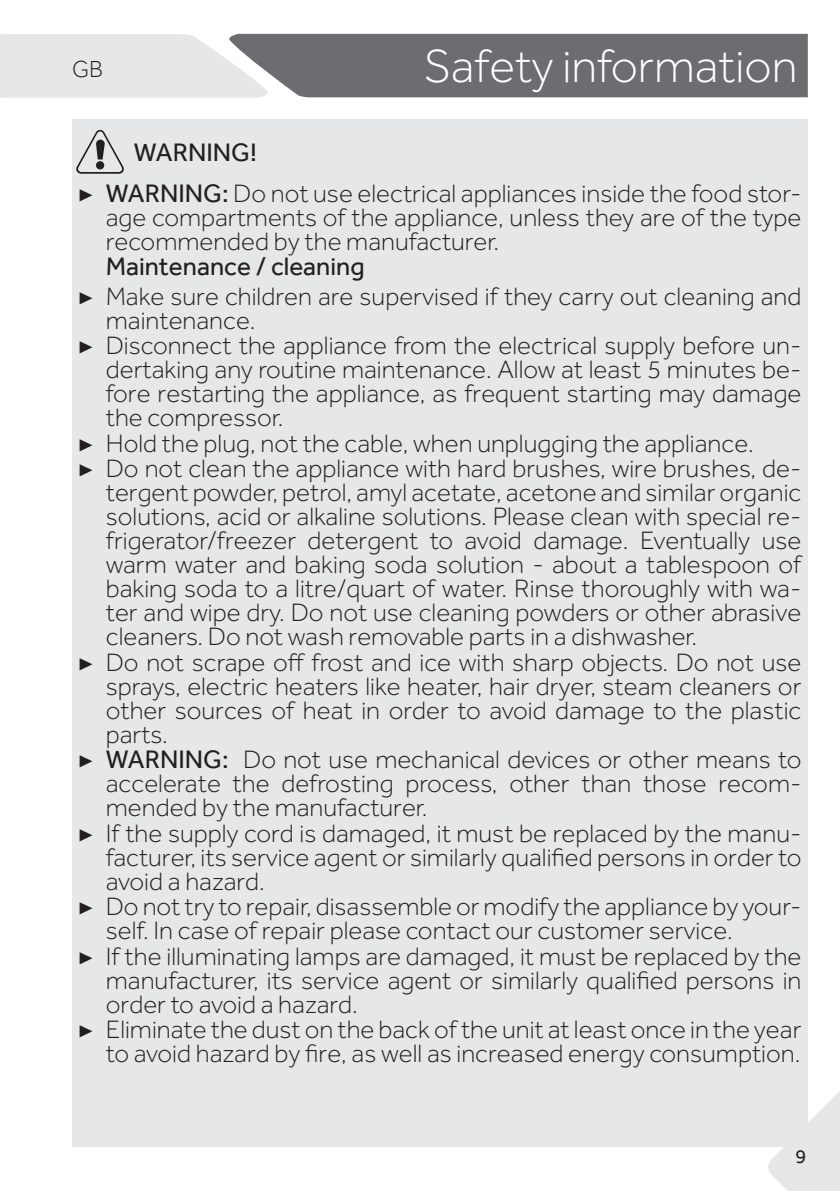
<style>
.page{position:relative;width:840px;height:1191px;background:#fff}
.page>*{position:absolute;margin:0;border:0;box-sizing:border-box;transform-origin:0 0}
.t1{font:300 48px "Effra";color:#fff}
.t2{font:300 26px/41px "Effra";color:#231f20}
.t3{font:300 24px "Effra";color:#231f20}
.t4{font:20px "Effra";color:#231f20}
.s1{font-weight:400}
.s2{font-family:"Minion Pro";font-weight:400}
</style>
<div class="page">
<svg style="left:766px;top:1045px;width:73px;height:146px"></svg>
<svg style="left:0;top:34px;width:807px;height:64px"></svg>
<div style="left:349px;top:35px;width:448px;height:61px;background:#6c6d70"></div>
<div style="left:72px;top:119px;width:735px;height:1027px;background:#e6e7e9"></div>
<svg style="left:76px;top:130px;width:48px;height:44px"></svg>
<div style="left:96px;top:161px;width:8px;height:8px;background:#231f20;border-radius:50%"></div>
<p class="t3" style="left:72px;top:55px;width:33px">GB</p>
<h1 class="t1" style="left:423px;top:39px;width:375px">Safety information</h1>
<p class="t2" style="left:78px;top:131px;width:724px;text-indent:56px"><span class="s1">WARNING!<br></span><span class="s2">▶</span> <span class="s1">WARNING:</span> Do not use electrical appliances inside the food stor-</p>
<p class="t2" style="left:106px;top:205px;width:696px;line-height:24px">age compartments of the appliance, unless they are of the type recommended by the manufacturer.</p>
<p class="t2" style="left:78px;top:252px;width:724px;line-height:29.6px;text-indent:28px"><span class="s1">Maintenance / cleaning<br></span><span class="s2">▶</span> Make sure children are supervised if they carry out cleaning and</p>
<p class="t2" style="left:106px;top:300px;width:151px">maintenance.</p>
<p class="t2" style="left:78px;top:325px;width:724px"><span class="s2">▶</span> Disconnect the appliance from the electrical supply before un-</p>
<p class="t2" style="left:106px;top:349px;width:696px">dertaking any routine maintenance. Allow at least 5 minutes be-</p>
<p class="t2" style="left:106px;top:373px;width:696px">fore restarting the appliance, as frequent starting may damage</p>
<p class="t2" style="left:106px;top:397px;width:179px">the compressor.</p>
<p class="t2" style="left:78px;top:422px;width:677px"><span class="s2">▶</span> Hold the plug, not the cable, when unplugging the appliance.</p>
<p class="t2" style="left:78px;top:448px;width:724px"><span class="s2">▶</span> Do not clean the appliance with hard brushes, wire brushes, de-</p>
<p class="t2" style="left:106px;top:472px;width:696px">tergent powder, petrol, amyl acetate, acetone and similar organic</p>
<p class="t2" style="left:106px;top:496px;width:696px">solutions, acid or alkaline solutions. Please clean with special re-</p>
<p class="t2" style="left:106px;top:520px;width:696px">frigerator/freezer detergent to avoid damage. Eventually use</p>
<p class="t2" style="left:106px;top:544px;width:696px">warm water and baking soda solution - about a tablespoon of</p>
<p class="t2" style="left:106px;top:568px;width:696px">baking soda to a litre/quart of water. Rinse thoroughly with wa-</p>
<p class="t2" style="left:106px;top:592px;width:696px">ter and wipe dry. Do not use cleaning powders or other abrasive</p>
<p class="t2" style="left:106px;top:616px;width:592px">cleaners. Do not wash removable parts in a dishwasher.</p>
<p class="t2" style="left:78px;top:641px;width:724px"><span class="s2">▶</span> Do not scrape off frost and ice with sharp objects. Do not use</p>
<p class="t2" style="left:106px;top:665px;width:696px">sprays, electric heaters like heater, hair dryer, steam cleaners or</p>
<p class="t2" style="left:106px;top:689px;width:696px">other sources of heat in order to avoid damage to the plastic</p>
<p class="t2" style="left:106px;top:713px;width:63px">parts.</p>
<p class="t2" style="left:78px;top:739px;width:724px"><span class="s2">▶</span> <span class="s1">WARNING:</span> Do not use mechanical devices or other means to</p>
<p class="t2" style="left:106px;top:763px;width:696px">accelerate the defrosting process, other than those recom-</p>
<p class="t2" style="left:106px;top:787px;width:323px">mended by the manufacturer.</p>
<p class="t2" style="left:78px;top:812px;width:724px"><span class="s2">▶</span> If the supply cord is damaged, it must be replaced by the manu-</p>
<p class="t2" style="left:106px;top:836px;width:696px">facturer, its service agent or similarly qualified persons in order to</p>
<p class="t2" style="left:106px;top:860px;width:161px">avoid a hazard.</p>
<p class="t2" style="left:78px;top:885px;width:724px"><span class="s2">▶</span> Do not try to repair, disassemble or modify the appliance by your-</p>
<p class="t2" style="left:106px;top:909px;width:628px">self. In case of repair please contact our customer service.</p>
<p class="t2" style="left:78px;top:935px;width:724px"><span class="s2">▶</span> If the illuminating lamps are damaged, it must be replaced by the</p>
<p class="t2" style="left:106px;top:959px;width:696px">manufacturer, its service agent or similarly qualified persons in</p>
<p class="t2" style="left:106px;top:983px;width:253px">order to avoid a hazard.</p>
<p class="t2" style="left:78px;top:1008px;width:724px"><span class="s2">▶</span> Eliminate the dust on the back of the unit at least once in the year</p>
<p class="t2" style="left:106px;top:1032px;width:695px">to avoid hazard by fire, as well as increased energy consumption.</p>
<p class="t4" style="left:794px;top:1144px;width:12px">9</p>
</div>
